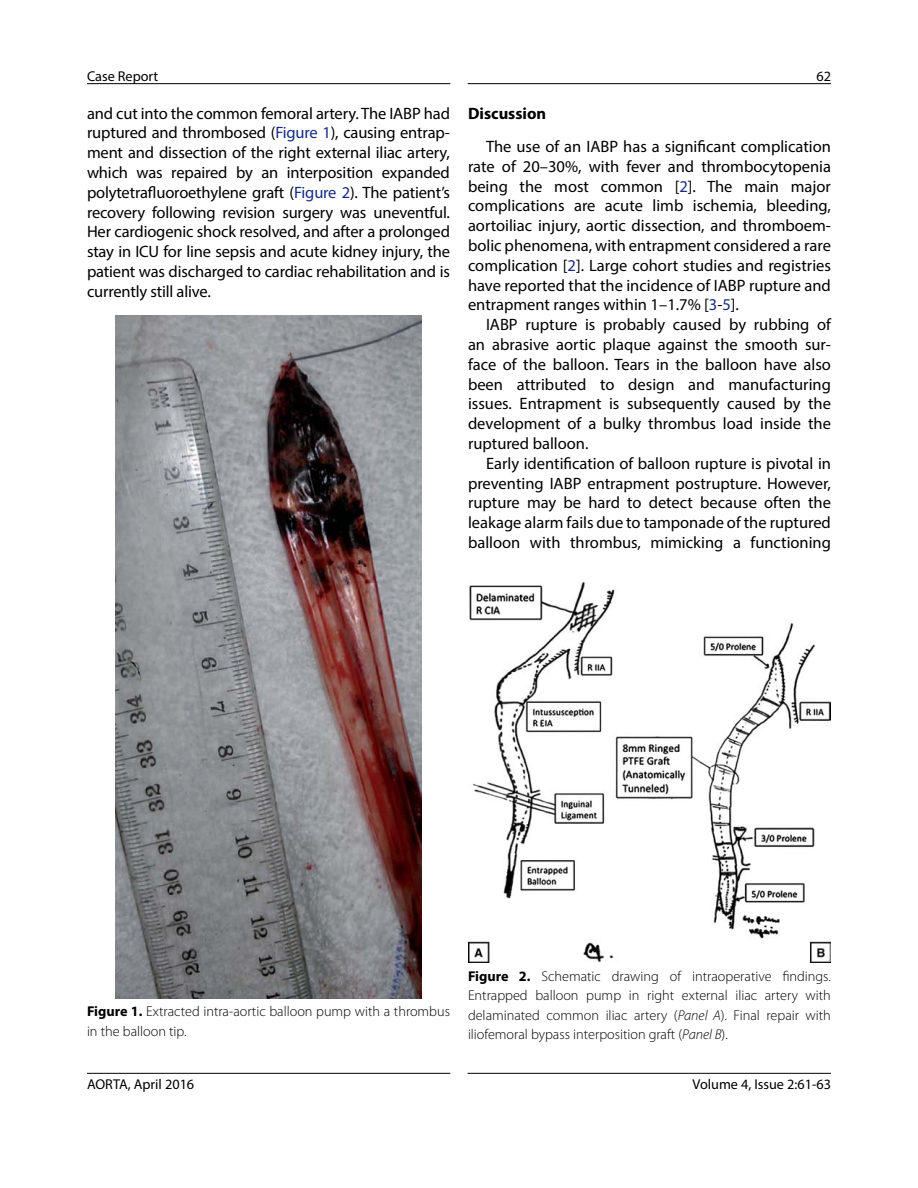
<style>
.page{position:relative;width:918px;height:1188px;background:#fff}
.page>*{position:absolute;margin:0;border:0;box-sizing:border-box;transform-origin:0 0}
.t1{font:16.5px/19.8px "Myriad Pro";color:#000;text-align:justify}
.t2{font:700 16.5px "Myriad Pro";color:#000}
.t3{font:300 14.25px/19.5px "Myriad Pro";color:#000}
.t4{font:14.25px "Myriad Pro";color:#000}
.s1{color:#162b82}
.s2{font-weight:700}
.s3{font-style:italic}
</style>
<div class="page">
<hr style="left:87px;top:1073px;width:363px;height:1px;background:#000">
<hr style="left:468px;top:1073px;width:363px;height:1px;background:#000">
<hr style="left:87px;top:83px;width:363px;height:1px;background:#000">
<hr style="left:468px;top:83px;width:363px;height:1px;background:#000">
<img style="left:115px;top:315px;width:307px;height:683px">
<img style="left:469px;top:582px;width:361px;height:380px">
<p class="t4" style="left:87px;top:67px;width:73px">Case Report</p>
<p class="t4" style="left:816px;top:67px;width:16px">62</p>
<p class="t1" style="left:87px;top:103px;width:365px">and cut into the common femoral artery. The IABP had ruptured and thrombosed (<span class="s1">Figure 1</span>), causing entrap&shy;ment and dissection of the right external iliac artery, which was repaired by an interposition expanded polytetrafluoroethylene graft (<span class="s1">Figure 2</span>). The patient’s recovery following revision surgery was uneventful.<br>Her cardiogenic shock resolved, and after a prolonged stay in ICU for line sepsis and acute kidney injury, the patient was discharged to cardiac rehabilitation and is currently still alive.</p>
<p class="t2" style="left:468px;top:102px;width:80px">Discussion</p>
<p class="t1" style="left:468px;top:136px;width:365px;text-indent:18px">The use of an IABP has a significant complication rate of 20–30%, with fever and thrombocytopenia being the most common [<span class="s1">2</span>]. The main major complications are acute limb ischemia, bleeding, aortoiliac injury, aortic dissection, and thromboem&shy;bolic phenomena, with entrapment considered a rare complication [<span class="s1">2</span>]. Large cohort studies and registries have reported that the incidence of IABP rupture and entrapment ranges within 1–1.7% [<span class="s1">3</span>-<span class="s1">5</span>].</p>
<p class="t1" style="left:468px;top:314px;width:365px;text-indent:18px">IABP rupture is probably caused by rubbing of an abrasive aortic plaque against the smooth sur&shy;face of the balloon. Tears in the balloon have also been attributed to design and manufacturing issues. Entrapment is subsequently caused by the development of a bulky thrombus load inside the ruptured balloon.</p>
<p class="t1" style="left:468px;top:453px;width:365px;text-indent:18px">Early identification of balloon rupture is pivotal in preventing IABP entrapment postrupture. However, rupture may be hard to detect because often the leakage alarm fails due to tamponade of the ruptured balloon with thrombus, mimicking a functioning</p>
<p class="t3" style="left:87px;top:1002px;width:365px"><span class="s2">Figure 1.</span> Extracted intra-aortic balloon pump with a thrombus in the balloon tip.</p>
<p class="t3" style="left:468px;top:966px;width:364px;text-align:justify"><span class="s2">Figure 2.</span> Schematic drawing of intraoperative findings.<br>Entrapped balloon pump in right external iliac artery with delaminated common iliac artery (<span class="s3">Panel A</span>). Final repair with iliofemoral bypass interposition graft (<span class="s3">Panel B</span>).</p>
<p class="t4" style="left:87px;top:1075px;width:109px">AORTA, April 2016</p>
<p class="t4" style="left:693px;top:1075px;width:140px">Volume 4, Issue 2:61-63</p>
</div>
